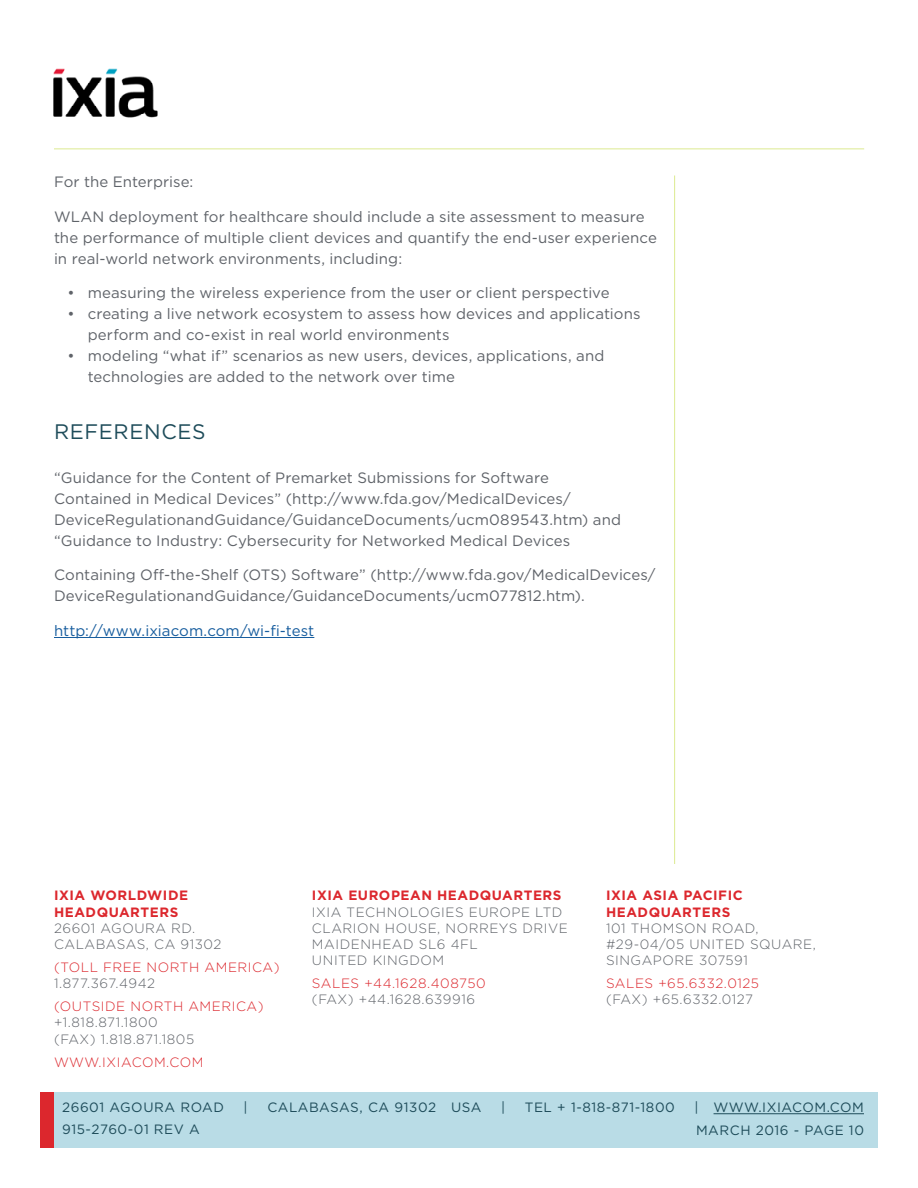
<style>
.page{position:relative;width:918px;height:1188px;background:#fff}
.page>*{position:absolute;margin:0;border:0;box-sizing:border-box;transform-origin:0 0}
.Subtitle{font:21px "Gotham";letter-spacing:.03em;color:#1e4c5a}
.Body{font:15px/21px "Gotham";letter-spacing:.005em;color:#5f6369}
.Body-2{font:15px "Gotham";color:#175d9e}
.t1{font:300 13.5px "Gotham";letter-spacing:.04em;color:#5f6369}
.t2{font:13.5px "Gotham";letter-spacing:.04em;color:#1e4c5a}
.t3{font:300 13.5px "Gotham";letter-spacing:.04em;color:#dc272d}
.t4{font:700 13.5px/16.2px "Gotham";letter-spacing:.04em;color:#dc272d}
</style>
<div class="page">
<img style="left:53px;top:68px;width:105px;height:50px">
<hr style="left:54px;top:148px;width:810px;height:1px;background:#dcea90">
<hr style="left:674px;top:176px;width:1px;height:688px;background:#dcea90">
<div style="left:40px;top:1093px;width:838px;height:55px;background:#b9dce6"></div>
<hr style="left:714px;top:1113px;width:150px;height:1px;background:#1e4c5a">
<div style="left:40px;top:1093px;width:14px;height:55px;background:#dc272d"></div>
<hr style="left:54px;top:637px;width:260px;height:1px;background:#175d9e">
<p class="Body" style="left:54px;top:171px;width:141px">For the Enterprise:</p>
<p class="Body" style="left:54px;top:206px;width:604px">WLAN deployment for healthcare should include a site assessment to measure the performance of multiple client devices and quantify the end-user experience in real-world network environments, including:</p>
<p class="Body" style="left:68px;top:282px;width:544px">• measuring the wireless experience from the user or client perspective</p>
<p class="Body" style="left:88px;top:303px;width:554px;text-indent:-20px">• creating a live network ecosystem to assess how devices and applications perform and co-exist in real world environments</p>
<p class="Body" style="left:88px;top:345px;width:518px;text-indent:-20px">• modeling “what if” scenarios as new users, devices, applications, and technologies are added to the network over time</p>
<p class="Subtitle" style="left:54px;top:419px;width:153px">REFERENCES</p>
<p class="Body" style="left:54px;top:467px;width:569px">“Guidance for the Content of Premarket Submissions for Software Contained in Medical Devices” (http://www.fda.gov/MedicalDevices/ DeviceRegulationandGuidance/GuidanceDocuments/ucm089543.htm) and “Guidance to Industry: Cybersecurity for Networked Medical Devices</p>
<p class="Body" style="left:54px;top:564px;width:603px">Containing Off-the-Shelf (OTS) Software” (http://www.fda.gov/MedicalDevices/<br>DeviceRegulationandGuidance/GuidanceDocuments/ucm077812.htm).</p>
<p class="Body-2" style="left:54px;top:621px;width:262px">http://www.ixiacom.com/wi-fi-test</p>
<p class="t4" style="left:54px;top:887px;width:136px">IXIA WORLDWIDE<br>HEADQUARTERS</p>
<p class="t1" style="left:54px;top:920px;width:143px">26601 AGOURA RD.</p>
<p class="t1" style="left:54px;top:936px;width:169px">CALABASAS, CA 91302</p>
<p class="t3" style="left:54px;top:959px;width:227px">(TOLL FREE NORTH AMERICA)</p>
<p class="t1" style="left:54px;top:975px;width:103px">1.877.367.4942</p>
<p class="t3" style="left:54px;top:998px;width:211px">(OUTSIDE NORTH AMERICA)</p>
<p class="t1" style="left:54px;top:1014px;width:105px">+1.818.871.1800</p>
<p class="t1" style="left:54px;top:1030px;width:142px">(FAX) 1.818.871.1805</p>
<p class="t3" style="left:54px;top:1053px;width:151px">WWW.IXIACOM.COM</p>
<p class="t4" style="left:312px;top:887px;width:251px">IXIA EUROPEAN HEADQUARTERS</p>
<p class="t1" style="left:312px;top:903px;width:252px">IXIA TECHNOLOGIES EUROPE LTD</p>
<p class="t1" style="left:312px;top:920px;width:257px">CLARION HOUSE, NORREYS DRIVE</p>
<p class="t1" style="left:312px;top:936px;width:167px">MAIDENHEAD SL6 4FL</p>
<p class="t1" style="left:312px;top:952px;width:134px">UNITED KINGDOM</p>
<p class="t3" style="left:312px;top:975px;width:175px">SALES +44.1628.408750</p>
<p class="t1" style="left:312px;top:991px;width:165px">(FAX) +44.1628.639916</p>
<p class="t4" style="left:606px;top:887px;width:138px">IXIA ASIA PACIFIC<br>HEADQUARTERS</p>
<p class="t1" style="left:606px;top:920px;width:154px">101 THOMSON ROAD,</p>
<p class="t1" style="left:606px;top:936px;width:211px">#29-04/05 UNITED SQUARE,</p>
<p class="t1" style="left:606px;top:952px;width:143px">SINGAPORE 307591</p>
<p class="t3" style="left:606px;top:975px;width:155px">SALES +65.6332.0125</p>
<p class="t1" style="left:606px;top:991px;width:149px">(FAX) +65.6332.0127</p>
<p class="t2" style="left:62px;top:1099px;width:163px">26601 AGOURA ROAD</p>
<p class="t2" style="left:244px;top:1099px;width:6px">|</p>
<p class="t2" style="left:267px;top:1099px;width:216px">CALABASAS, CA 91302 USA</p>
<p class="t2" style="left:501px;top:1099px;width:6px">|</p>
<p class="t2" style="left:525px;top:1099px;width:151px">TEL + 1-818-871-1800</p>
<p class="t2" style="left:695px;top:1099px;width:171px">| WWW.IXIACOM.COM</p>
<p class="t2" style="left:62px;top:1121px;width:139px">915-2760-01 REV A</p>
<p class="t2" style="left:696px;top:1121px;width:169px">MARCH 2016 - PAGE 10</p>
</div>
